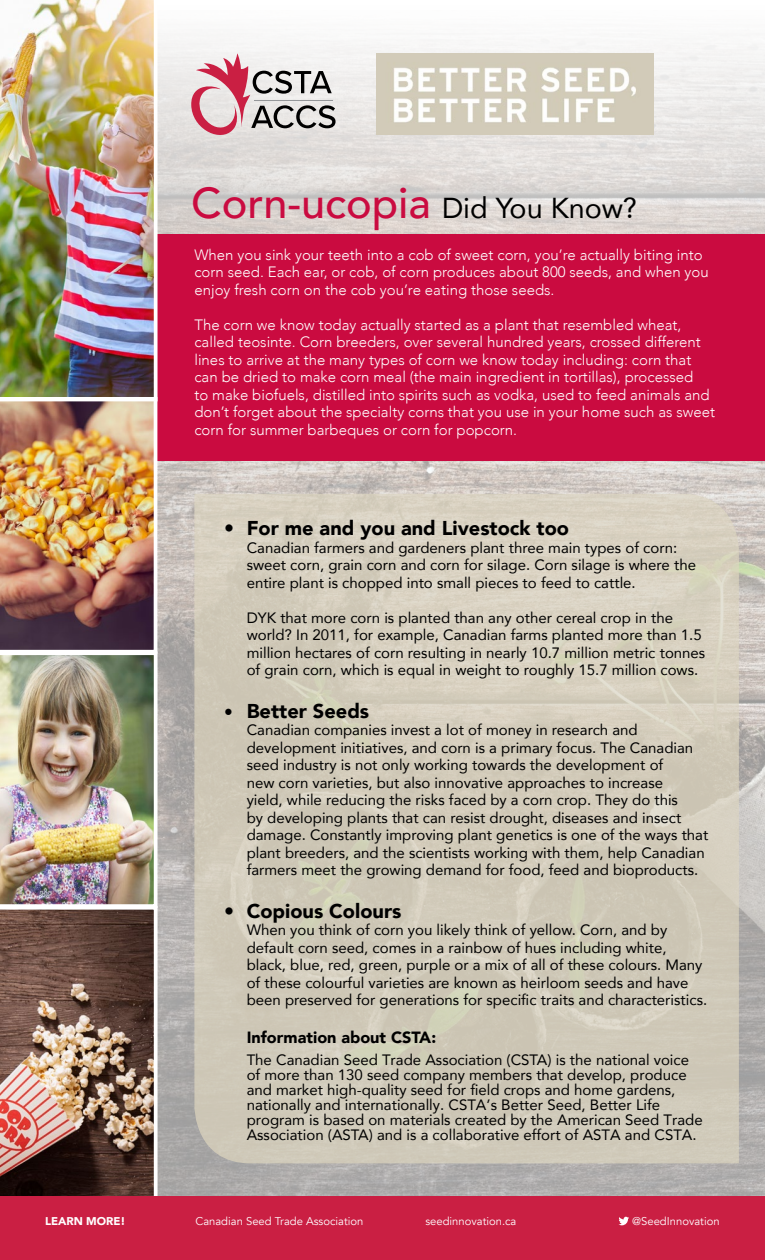
<style>
.page{position:relative;width:765px;height:1260px;background:#fff}
.page>*{position:absolute;margin:0;border:0;box-sizing:border-box;transform-origin:0 0}
.t1{font:500 43.25px "Avenir";color:#ca0b40}
.t2{font:900 20px "Avenir";color:#000}
.t3{font:900 16.25px "Avenir";color:#000}
.t4{font:15px/17.5px "Avenir";color:#000}
.t5{font:300 15px/17.5px "Avenir";color:#fff}
.t6{font:11.25px "Avenir";color:#fff}
.t7{font:900 11.25px "Avenir";color:#fff}
.s1{font-weight:400;font-size:28.75px;color:#000}
.s2{font-size:17.5px}
</style>
<div class="page">
<img style="left:158px;top:39px;width:607px;height:1157px">
<div style="left:158px;top:234px;width:607px;height:227px;background:#ca0b40"></div>
<svg style="left:191px;top:53px;width:145px;height:82px"></svg>
<svg style="left:194px;top:494px;width:545px;height:669px;background:#d2cbbb"></svg>
<img style="left:377px;top:53px;width:277px;height:82px">
<img style="left:0;top:904px;width:159px;height:292px">
<div style="left:0;top:1196px;width:765px;height:64px;background:#ca1f43"></div>
<svg style="left:618px;top:1217px;width:11px;height:8px"></svg>
<img style="left:0;top:403px;width:154px;height:247px">
<img style="left:0;top:651px;width:158px;height:257px">
<img style="left:0;top:0;width:159px;height:403px">
<h1 class="t1" style="left:191px;top:166px;width:447px">Corn-ucopia <span class="s1">Did You Know?</span></h1>
<p class="t5" style="left:194px;top:246px;width:516px">When you sink your teeth into a cob of sweet corn, you’re actually biting into corn seed. Each ear, or cob, of corn produces about 800 seeds, and when you enjoy fresh corn on the cob you’re eating those seeds.</p>
<p class="t5" style="left:194px;top:316px;width:522px">The corn we know today actually started as a plant that resembled wheat, called teosinte. Corn breeders, over several hundred years, crossed different lines to arrive at the many types of corn we know today including: corn that can be dried to make corn meal (the main ingredient in tortillas), processed<br>to make biofuels, distilled into spirits such as vodka, used to feed animals and don’t forget about the specialty corns that you use in your home such as sweet corn for summer barbeques or corn for popcorn.</p>
<h2 class="t2" style="left:224px;top:511px;width:346px">• For me and you and Livestock too</h2>
<p class="t4" style="left:247px;top:538px;width:451px">Canadian farmers and gardeners plant three main types of corn: sweet corn, grain corn and corn for silage. Corn silage is where the entire plant is chopped into small pieces to feed to cattle.</p>
<p class="t4" style="left:247px;top:608px;width:460px">DYK that more corn is planted than any other cereal crop in the world? In 2011, for example, Canadian farms planted more than 1.5 million hectares of corn resulting in nearly 10.7 million metric tonnes of grain corn, which is equal in weight to roughly 15.7 million cows.</p>
<h2 class="t2" style="left:224px;top:694px;width:147px"><span class="s2">•</span> Better Seeds</h2>
<p class="t4" style="left:247px;top:721px;width:463px">Canadian companies invest a lot of money in research and development initiatives, and corn is a primary focus. The Canadian seed industry is not only working towards the development of<br>new corn varieties, but also innovative approaches to increase<br>yield, while reducing the risks faced by a corn crop. They do this<br>by developing plants that can resist drought, diseases and insect damage. Constantly improving plant genetics is one of the ways that plant breeders, and the scientists working with them, help Canadian farmers meet the growing demand for food, feed and bioproducts.</p>
<h2 class="t2" style="left:224px;top:894px;width:179px">• Copious Colours</h2>
<p class="t4" style="left:247px;top:921px;width:462px">When you think of corn you likely think of yellow. Corn, and by default corn seed, comes in a rainbow of hues including white, black, blue, red, green, purple or a mix of all of these colours. Many of these colourful varieties are known as heirloom seeds and have been preserved for generations for specific traits and characteristics.</p>
<p class="t3" style="left:247px;top:1023px;width:191px">Information about CSTA:</p>
<p class="t4" style="left:247px;top:1052px;width:458px;line-height:15px">The Canadian Seed Trade Association (CSTA) is the national voice of more than 130 seed company members that develop, produce and market high-quality seed for field crops and home gardens, nationally and internationally. CSTA’s Better Seed, Better Life program is based on materials created by the American Seed Trade Association (ASTA) and is a collaborative effort of ASTA and CSTA.</p>
<p class="t7" style="left:45px;top:1212px;width:82px">LEARN MORE!</p>
<p class="t6" style="left:195px;top:1215px;width:169px">Canadian Seed Trade Association</p>
<p class="t6" style="left:425px;top:1215px;width:93px">seedinnovation.ca</p>
<p class="t6" style="left:632px;top:1215px;width:89px">@SeedInnovation</p>
</div>
